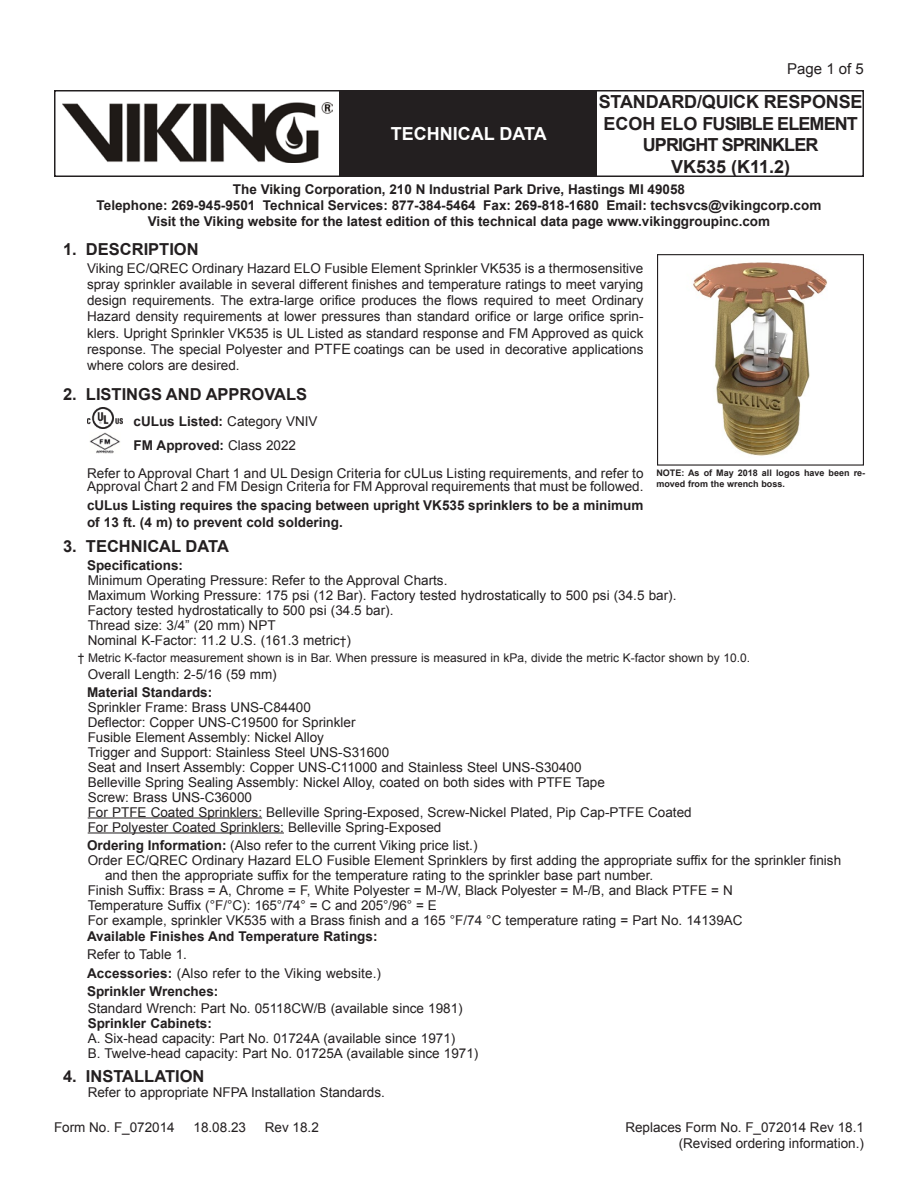
<style>
.page{position:relative;width:918px;height:1188px;background:#fff}
.page>*{position:absolute;margin:0;border:0;box-sizing:border-box;transform-origin:0 0}
.t1{font:700 18px/21.6px "Arial";letter-spacing:-.05em;color:#231f20;text-align:center}
.t2{font:700 18px "Arial";color:#fff}
.Heading{font:700 16.5px "Arial";color:#231f20}
.t3{font:15px "Arial";color:#231f20}
.Technical_Data{font:13.5px/15px "Arial";color:#231f20}
.Body_Text{font:13.5px/16.2px "Arial";color:#231f20;text-align:justify}
.Body_Text-2{font:700 13.5px/16.2px "Arial";color:#231f20;text-align:center}
.Heading_2{font:13.5px "Arial";color:#231f20}
.Left_Date{font:13.5px "Arial";color:#231f20}
.Heading_2-2{font:700 13.5px "Arial";color:#231f20}
.Technical_Data-2{font:700 13.5px "Arial";color:#231f20}
.Asterisk_2{font:12px "Arial";color:#231f20}
.Note{font:700 9px/10.8px "Arial";color:#231f20}
.s1{font-size:14.25px}
.s2{font-weight:400}
.s3{font-size:12px}
.s4{font-weight:700}
</style>
<div class="page">
<div style="left:54px;top:90px;width:810px;height:87px;border:2px solid #231f20"></div>
<div style="left:340px;top:91px;width:257px;height:85px;background:#231f20"></div>
<img style="left:63px;top:102px;width:269px;height:60px">
<hr style="left:88px;top:817px;width:174px;height:1px;background:#231f20">
<hr style="left:88px;top:832px;width:196px;height:1px;background:#231f20">
<img style="left:88px;top:408px;width:34px;height:21px">
<img style="left:89px;top:432px;width:31px;height:21px">
<div style="left:657px;top:254px;width:207px;height:212px;border:1px solid #231f20"></div>
<img style="left:693px;top:262px;width:135px;height:194px">
<h1 class="t2" style="left:391px;top:121px;width:157px">TECHNICAL DATA</h1>
<p class="t3" style="left:787px;top:59px;width:78px">Page 1 of 5</p>
<h1 class="t1" style="left:599px;top:92px;width:265px">STANDARD/QUICK RESPONSE<br>ECOH ELO FUSIBLE ELEMENT<br>UPRIGHT SPRINKLER<br>VK535 (K11.2)</h1>
<p class="Body_Text-2" style="left:97px;top:181px;width:726px">The Viking Corporation, 210 N Industrial Park Drive, Hastings MI 49058<br>Telephone: 269-945-9501 Technical Services: 877-384-5464 Fax: 269-818-1680 Email: techsvcs@vikingcorp.com<br>Visit the Viking website for the latest edition of this technical data page www.vikinggroupinc.com</p>
<p class="Heading" style="left:63px;top:238px;width:137px">1. DESCRIPTION</p>
<p class="Body_Text" style="left:87px;top:260px;width:558px">Viking EC/QREC Ordinary Hazard ELO Fusible Element Sprinkler VK535 is a thermosensitive spray sprinkler available in several different finishes and temperature ratings to meet varying design requirements. The extra-large orifice produces the flows required to meet Ordinary Hazard density requirements at lower pressures than standard orifice or large orifice sprin&shy;klers. Upright Sprinkler VK535 is UL Listed as standard response and FM Approved as quick response. The special Polyester and <span class="s1">PTFE</span> coatings can be used in decorative applications where colors are desired.</p>
<p class="Heading" style="left:63px;top:384px;width:246px">2. LISTINGS AND APPROVALS</p>
<p class="Body_Text-2" style="left:134px;top:414px;width:186px">cULus Listed: <span class="s2">Category VNIV</span></p>
<p class="Body_Text-2" style="left:134px;top:438px;width:164px">FM Approved: <span class="s2">Class 2022</span></p>
<p class="Body_Text" style="left:87px;top:466px;width:558px;line-height:13.5px">Refer to Approval Chart 1 and UL Design Criteria for cULus Listing requirements, and refer to<br>Approval Chart 2 and FM Design Criteria for FM Approval requirements that must be followed.</p>
<p class="Body_Text-2" style="left:87px;top:498px;width:558px;text-align:left">cULus Listing requires the spacing between upright VK535 sprinklers to be a minimum of 13 ft. (4 m) to prevent cold soldering.</p>
<p class="Heading" style="left:63px;top:536px;width:167px">3. TECHNICAL DATA</p>
<p class="Heading_2-2" style="left:87px;top:557px;width:98px">Specifications:</p>
<p class="Technical_Data" style="left:88px;top:573px;width:361px">Minimum Operating Pressure: Refer to the Approval Charts.</p>
<p class="Technical_Data" style="left:88px;top:588px;width:590px">Maximum Working Pressure: 175 psi (12 Bar). Factory tested hydrostatically to 500 psi (34.5 bar).</p>
<p class="Technical_Data" style="left:88px;top:603px;width:307px">Factory tested hydrostatically to 500 psi (34.5 bar).</p>
<p class="Technical_Data" style="left:88px;top:618px;width:189px">Thread size: 3/4” (20 mm) NPT</p>
<p class="Technical_Data" style="left:88px;top:633px;width:265px">Nominal K-Factor: 11.2 U.S. (161.3 metric<span class="s3">†</span>)</p>
<p class="Asterisk_2" style="left:78px;top:650px;width:674px">† Metric K-factor measurement shown is in Bar. When pressure is measured in kPa, divide the metric K-factor shown by 10.0.</p>
<p class="Technical_Data" style="left:88px;top:666px;width:191px">Overall Length: 2-5/16 (59 mm)</p>
<p class="Heading_2-2" style="left:87px;top:683px;width:127px">Material Standards:</p>
<p class="Technical_Data" style="left:88px;top:699px;width:225px">Sprinkler Frame: Brass UNS-C84400</p>
<p class="Technical_Data" style="left:88px;top:714px;width:269px">Deflector: Copper UNS-C19500 for Sprinkler</p>
<p class="Technical_Data" style="left:88px;top:729px;width:238px">Fusible Element Assembly: Nickel Alloy</p>
<p class="Technical_Data" style="left:88px;top:744px;width:303px">Trigger and Support: Stainless Steel UNS-S31600</p>
<p class="Technical_Data" style="left:88px;top:759px;width:495px">Seat and Insert Assembly: Copper UNS-C11000 and Stainless Steel UNS-S30400</p>
<p class="Technical_Data" style="left:88px;top:774px;width:519px">Belleville Spring Sealing Assembly: Nickel Alloy, coated on both sides with PTFE Tape</p>
<p class="Technical_Data" style="left:88px;top:789px;width:166px">Screw: Brass UNS-C36000</p>
<p class="Technical_Data" style="left:88px;top:804px;width:605px">For PTFE Coated Sprinklers: Belleville Spring-Exposed, Screw-Nickel Plated, Pip Cap-PTFE Coated</p>
<p class="Technical_Data" style="left:88px;top:819px;width:355px">For Polyester Coated Sprinklers: Belleville Spring-Exposed</p>
<p class="Heading_2" style="left:87px;top:836px;width:392px"><span class="s4">Ordering Information:</span> (Also refer to the current Viking price list.)</p>
<p class="Technical_Data" style="left:105px;top:852px;width:738px;text-indent:-17px">Order EC/QREC Ordinary Hazard ELO Fusible Element Sprinklers by first adding the appropriate suffix for the sprinkler finish and then the appropriate suffix for the temperature rating to the sprinkler base part number.</p>
<p class="Technical_Data" style="left:88px;top:882px;width:647px">Finish Suffix: Brass = A, Chrome = F, White Polyester = M-/W, Black Polyester = M-/B, and Black PTFE = N</p>
<p class="Technical_Data" style="left:88px;top:897px;width:351px">Temperature Suffix (°F/°C): 165°/74° = C and 205°/96° = E</p>
<p class="Technical_Data" style="left:88px;top:912px;width:656px">For example, sprinkler VK535 with a Brass finish and a 165 °F/74 °C temperature rating = Part No. 14139AC</p>
<p class="Body_Text-2" style="left:87px;top:929px;width:292px">Available Finishes And Temperature Ratings:</p>
<p class="Body_Text" style="left:87px;top:947px;width:101px">Refer to Table 1.</p>
<p class="Body_Text" style="left:87px;top:965px;width:296px"><span class="s4">Accessories:</span> (Also refer to the Viking website.)</p>
<p class="Body_Text-2" style="left:87px;top:983px;width:133px">Sprinkler Wrenches:</p>
<p class="Technical_Data" style="left:88px;top:1000px;width:377px">Standard Wrench: Part No. 05118CW/B (available since 1981)</p>
<p class="Technical_Data-2" style="left:88px;top:1014px;width:126px">Sprinkler Cabinets:</p>
<p class="Technical_Data" style="left:88px;top:1030px;width:369px">A. Six-head capacity: Part No. 01724A (available since 1971)</p>
<p class="Technical_Data" style="left:88px;top:1045px;width:392px">B. Twelve-head capacity: Part No. 01725A (available since 1971)</p>
<p class="Heading" style="left:63px;top:1065px;width:143px">4. INSTALLATION</p>
<p class="Technical_Data" style="left:88px;top:1084px;width:299px">Refer to appropriate NFPA Installation Standards.</p>
<p class="Left_Date" style="left:625px;top:1118px;width:240px">Replaces Form No. F_072014 Rev 18.1</p>
<p class="Left_Date" style="left:679px;top:1134px;width:187px">(Revised ordering information.)</p>
<p class="Note" style="left:656px;top:468px;width:210px">NOTE: As of May 2018 all logos have been re&shy;moved from the wrench boss.</p>
<p class="Body_Text" style="left:54px;top:1119px;width:122px">Form No. F_072014</p>
<p class="Body_Text" style="left:194px;top:1119px;width:54px">18.08.23</p>
<p class="Body_Text" style="left:265px;top:1119px;width:56px">Rev 18.2</p>
</div>
